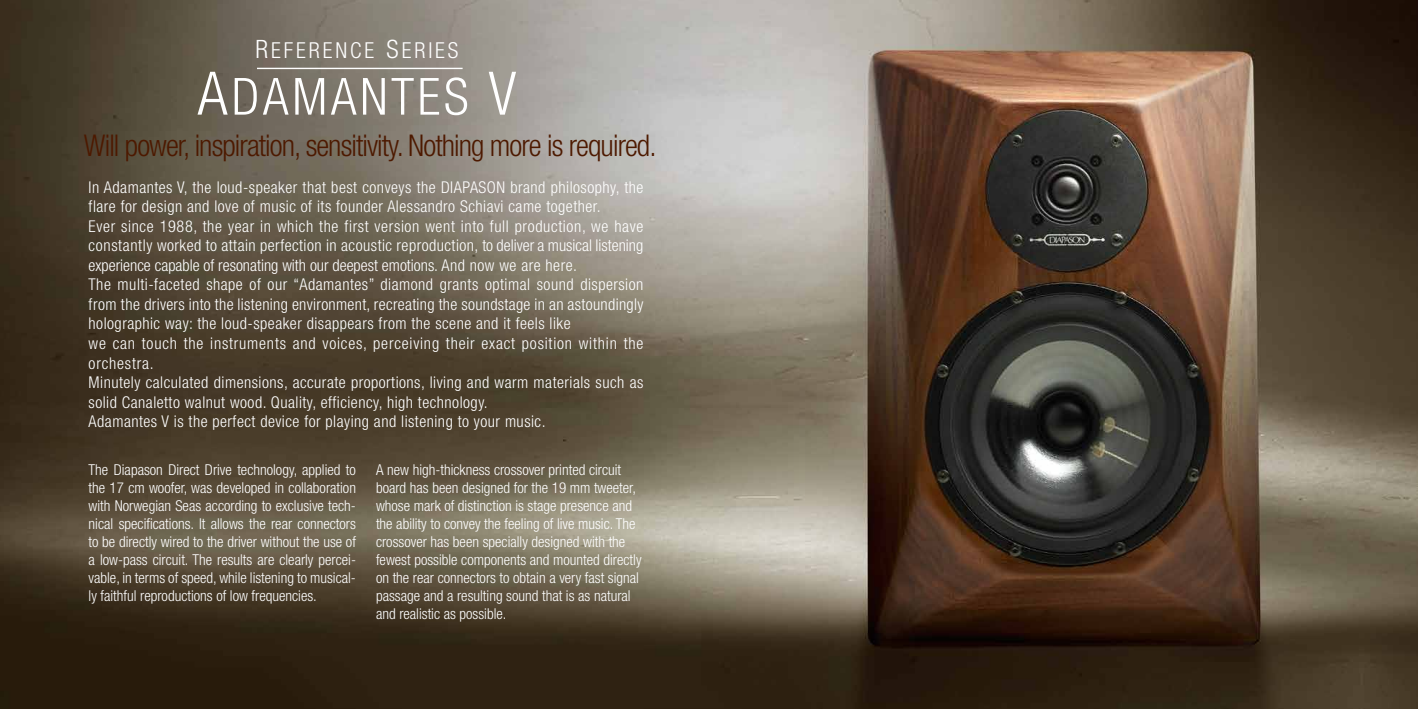
<style>
.page{position:relative;width:1418px;height:709px;background:#fff}
.page>*{position:absolute;margin:0;border:0;box-sizing:border-box;transform-origin:0 0}
.t1{font:300 condensed 51.25px "Helvetica Neue LT Std";letter-spacing:.07em;color:#fff}
.t2{font:300 condensed 30px "Helvetica Neue LT Std";letter-spacing:-.03em;color:#4d1900}
.t3{font:300 condensed 22px "Helvetica Neue LT Std";letter-spacing:.13em;color:#fff}
.t4{font:300 condensed 16.25px/19.5px "Helvetica Neue LT Std";letter-spacing:.03em;color:#fff}
.t5{font:300 condensed 15px/18px "Helvetica Neue LT Std";color:#fff;text-align:justify}
.s1{font-size:25.38px}
.s2{font-size:60px}
</style>
<div class="page">
<img style="left:0;top:0;width:1417px;height:709px">
<hr style="left:257px;top:68px;width:205px;height:1px;background:#fff">
<h3 class="t3" style="left:255px;top:37px;width:205px"><span class="s1">R</span>EFERENCE <span class="s1">S</span>ERIES</h3>
<h1 class="t1" style="left:197px;top:67px;width:320px"><span class="s2">A</span>DAMANTES <span class="s2">V</span></h1>
<h2 class="t2" style="left:84px;top:128px;width:574px">Will power, inspiration, sensitivity. Nothing more is required.</h2>
<p class="t4" style="left:89px;top:177px;width:556px">In Adamantes V, the loud-speaker that best conveys the DIAPASON brand philosophy, the flare for design and love of music of its founder Alessandro Schiavi came together.<br>Ever since 1988, the year in which the first version went into full production, we have constantly worked to attain perfection in acoustic reproduction, to deliver a musical listening experience capable of resonating with our deepest emotions. And now we are here.<br>The multi-faceted shape of our “Adamantes” diamond grants optimal sound dispersion from the drivers into the listening environment, recreating the soundstage in an astoundingly holographic way: the loud-speaker disappears from the scene and it feels like<br>we can touch the instruments and voices, perceiving their exact position within the orchestra.<br>Minutely calculated dimensions, accurate proportions, living and warm materials such as solid Canaletto walnut wood. Quality, efficiency, high technology.<br>Adamantes V is the perfect device for playing and listening to your music.</p>
<p class="t5" style="left:89px;top:460px;width:269px">The Diapason Direct Drive technology, applied to the 17 cm woofer, was developed in collaboration with Norwegian Seas according to exclusive tech&shy;nical specifications. It allows the rear connectors to be directly wired to the driver without the use of a low-pass circuit. The results are clearly percei&shy;vable, in terms of speed, while listening to musical&shy;ly faithful reproductions of low frequencies.</p>
<p class="t5" style="left:376px;top:460px;width:267px;text-align:left">A new high-thickness crossover printed circuit board has been designed for the 19 mm tweeter, whose mark of distinction is stage presence and the ability to convey the feeling of live music. The crossover has been specially designed with the fewest possible components and mounted directly on the rear connectors to obtain a very fast signal passage and a resulting sound that is as natural and realistic as possible.</p>
</div>
